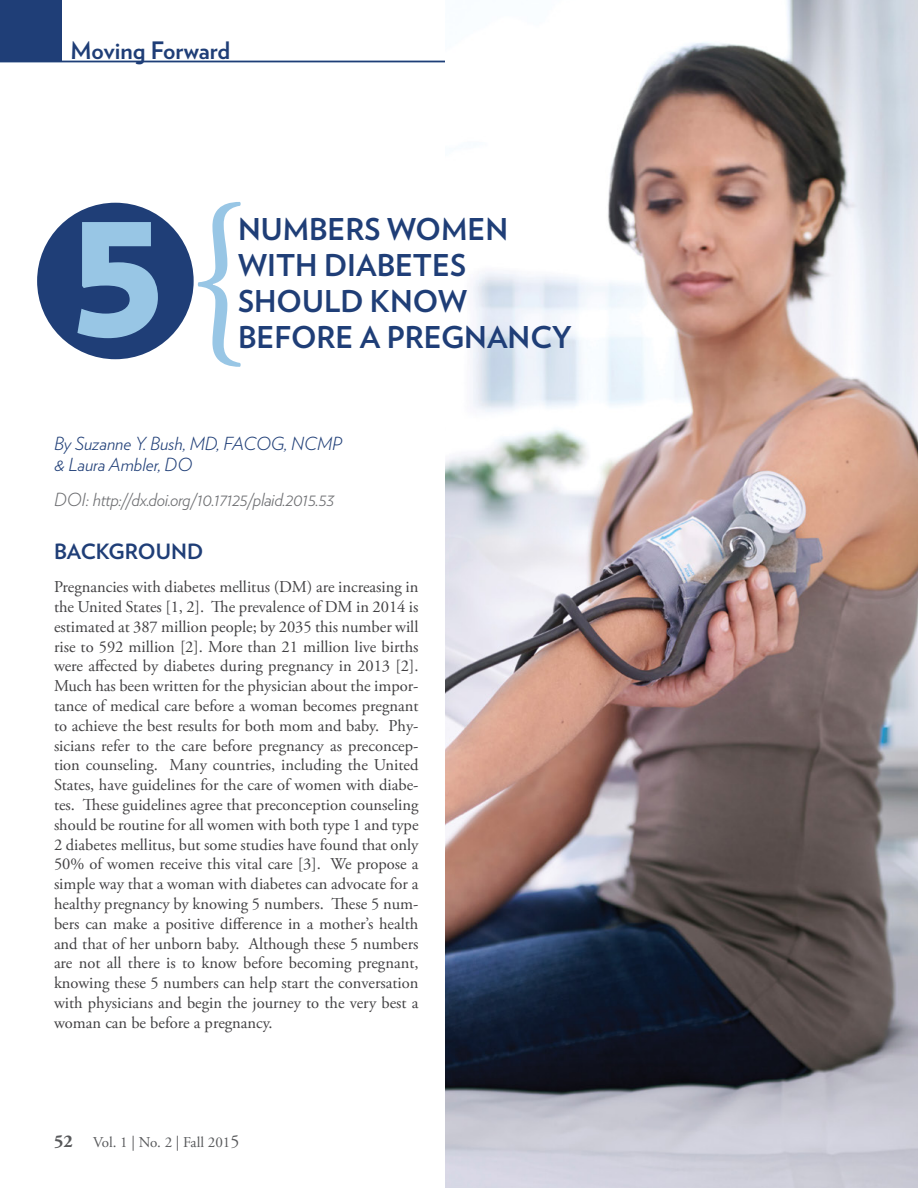
<style>
.page{position:relative;width:918px;height:1188px;background:#fff}
.page>*{position:absolute;margin:0;border:0;box-sizing:border-box;transform-origin:0 0}
.t1{font:900 193.5px "Verlag";color:#98c6e5}
.t2{font:700 30px/36px "Verlag";color:#1f3e77}
.t3{font:700 24px "Verlag";color:#1f3e77}
.t4{font:700 21px "Verlag";color:#1f3e77}
.t5{font:italic 300 18px/21.6px "Verlag";color:#1f3e77}
.t6{font:italic 300 18px "Verlag";letter-spacing:-.02em;color:#6d6e71}
.t7{font:16.5px/19.8px "Adobe Garamond Pro";color:#414042;text-align:justify}
.t8{font:15px "Adobe Garamond Pro";color:#58595b}
.s1{font-family:"Adobe Garamond Pro";font-weight:400}
.s2{font-weight:700;font-size:18px}
.s3{font-size:18px}
</style>
<div class="page">
<hr style="left:0;top:61px;width:918px;height:1px;background:#1f3e77">
<div style="left:0;top:0;width:62px;height:62px;background:#1f3e77"></div>
<div style="left:37px;top:203px;width:157px;height:156px;background:#1f3e77;border-radius:50%"></div>
<img style="left:446px;top:0;width:472px;height:1188px">
<h3 class="t3" style="left:71px;top:32px;width:161px">Moving Forward</h3>
<h1 class="t1" style="left:66px;top:107px;width:183px">5 <span class="s1">{</span></h1>
<h2 class="t2" style="left:238px;top:210px;width:336px">NUMBERS WOMEN<br>WITH DIABETES<br>SHOULD KNOW<br>BEFORE A PREGNANCY</h2>
<p class="t5" style="left:54px;top:431px;width:290px">By Suzanne Y. Bush, MD, FACOG, NCMP &amp; Laura Ambler, DO</p>
<p class="t6" style="left:54px;top:486px;width:282px">DOI: http://dx.doi.org/10.17125/plaid.2015.53</p>
<p class="t4" style="left:54px;top:535px;width:151px">BACKGROUND</p>
<p class="t7" style="left:54px;top:578px;width:366px">Pregnancies with diabetes mellitus (DM) are increasing in the United States [1, 2]. The prevalence of DM in 2014 is estimated at 387 million people; by 2035 this number will rise to 592 million [2]. More than 21 million live births were affected by diabetes during pregnancy in 2013 [2].<br>Much has been written for the physician about the impor&shy;tance of medical care before a woman becomes pregnant to achieve the best results for both mom and baby. Phy&shy;sicians refer to the care before pregnancy as preconcep&shy;tion counseling. Many countries, including the United States, have guidelines for the care of women with diabe&shy;tes. These guidelines agree that preconception counseling should be routine for all women with both type 1 and type 2 diabetes mellitus, but some studies have found that only 50% of women receive this vital care [3]. We propose a simple way that a woman with diabetes can advocate for a healthy pregnancy by knowing 5 numbers. These 5 num&shy;bers can make a positive difference in a mother’s health and that of her unborn baby. Although these 5 numbers are not all there is to know before becoming pregnant, knowing these 5 numbers can help start the conversation with physicians and begin the journey to the very best a woman can be before a pregnancy.</p>
<p class="t8" style="left:54px;top:1133px;width:187px"><span class="s2">52</span> Vol. 1 | No. 2 | Fall 201<span class="s3">5</span></p>
</div>
